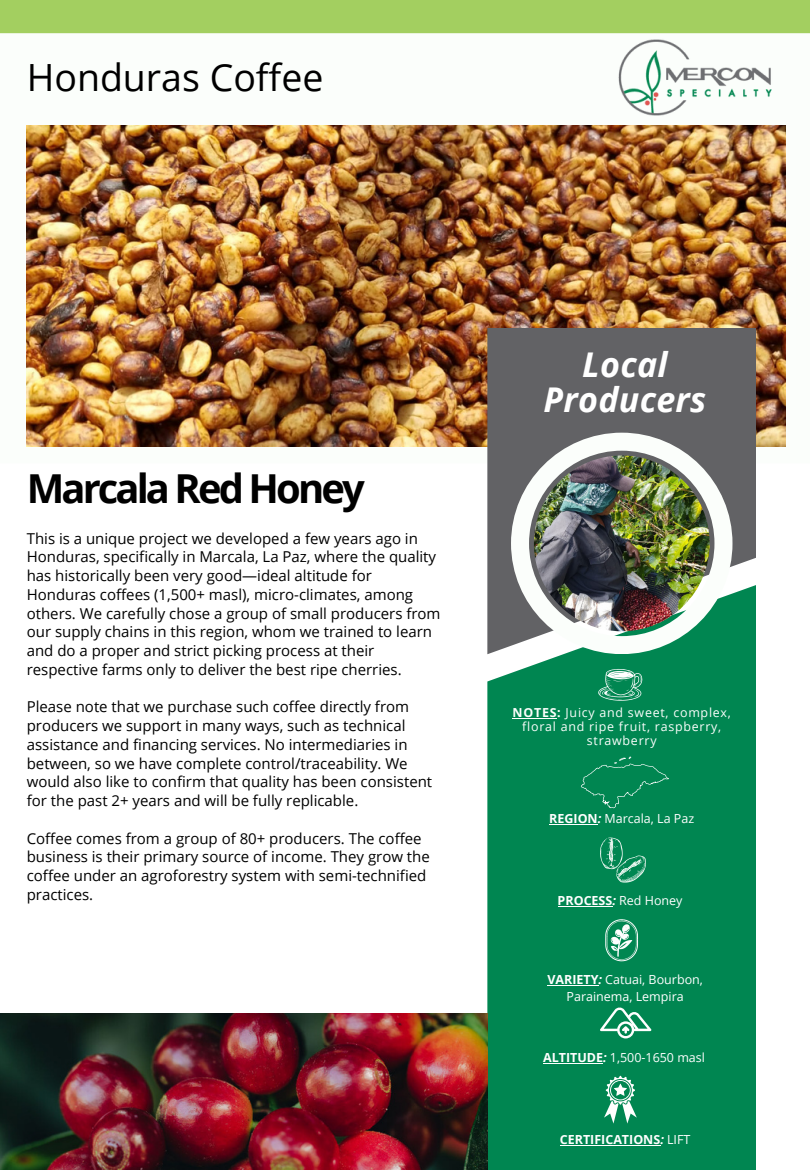
<style>
.page{position:relative;width:810px;height:1170px;background:#fff}
.page>*{position:absolute;margin:0;border:0;box-sizing:border-box;transform-origin:0 0}
.t1{font:700 39.88px "Open Sans";letter-spacing:-.075em;color:#000}
.t2{font:37.5px "Open Sans";color:#000}
.t3{font:italic 700 34.12px/34.8px "Open Sans";letter-spacing:.005em;color:#fff;text-align:center}
.t4{font:15px/18.8px "Open Sans";color:#000}
.t5{font:12.5px/16.9px "Open Sans";color:#fff;text-align:center}
.t6{font:12.5px/14px "Open Sans";letter-spacing:.06em;color:#fbfefb;text-align:center}
.t7{font:700 12.5px "Open Sans";color:#fff}
.s1{font-weight:700}
.s2{font-weight:700;font-style:italic}
.s3{font-style:italic}
.s4{font-weight:400}
</style>
<div class="page">
<svg style="left:0;top:33px;width:810px;height:414px"></svg>
<div style="left:0;top:0;width:810px;height:33px;background:#a3cf60"></div>
<img style="left:27px;top:126px;width:758px;height:321px">
<div style="left:487px;top:654px;width:269px;height:516px;background:#008651"></div>
<div style="left:487px;top:328px;width:269px;height:326px;background:#626265"></div>
<img style="left:511px;top:433px;width:222px;height:221px">
<img style="left:609px;top:34px;width:172px;height:87px">
<svg style="left:600px;top:838px;width:46px;height:45px;background:#27986b"></svg>
<svg style="left:598px;top:669px;width:48px;height:63px;background:#209566"></svg>
<svg style="left:605px;top:919px;width:33px;height:42px"></svg>
<svg style="left:604px;top:1076px;width:33px;height:48px"></svg>
<svg style="left:600px;top:1007px;width:51px;height:31px"></svg>
<svg style="left:581px;top:757px;width:88px;height:51px;background:#0a8a58"></svg>
<img style="left:0;top:1013px;width:487px;height:157px">
<hr style="left:549px;top:824px;width:49px;height:1px;background:#fff">
<hr style="left:558px;top:906px;width:54px;height:1px;background:#fff">
<hr style="left:513px;top:718px;width:44px;height:1px;background:#fbfefb">
<hr style="left:547px;top:985px;width:51px;height:1px;background:#fff">
<hr style="left:560px;top:1145px;width:100px;height:1px;background:#fff">
<hr style="left:543px;top:1063px;width:60px;height:1px;background:#fff">
<p class="t2" style="left:27px;top:51px;width:298px">Honduras Coffee</p>
<p class="t1" style="left:27px;top:460px;width:339px">Marcala Red Honey</p>
<p class="t4" style="left:27px;top:528px;width:415px">This is a unique project we developed a few years ago in Honduras, specifically in Marcala, La Paz, where the quality has historically been very good—ideal altitude for Honduras coffees (1,500+ masl), micro-climates, among others. We carefully chose a group of small producers from our supply chains in this region, whom we trained to learn and do a proper and strict picking process at their respective farms only to deliver the best ripe cherries.</p>
<p class="t4" style="left:27px;top:697px;width:407px">Please note that we purchase such coffee directly from producers we support in many ways, such as technical assistance and financing services. No intermediaries in between, so we have complete control/traceability. We would also like to confirm that quality has been consistent for the past 2+ years and will be fully replicable.</p>
<p class="t4" style="left:27px;top:828px;width:405px">Coffee comes from a group of 80+ producers. The coffee business is their primary source of income. They grow the coffee under an agroforestry system with semi-technified practices.</p>
<p class="t3" style="left:544px;top:347px;width:164px">Local<br>Producers</p>
<p class="t6" style="left:513px;top:705px;width:220px"><span class="s1">NOTES:</span> Juicy and sweet, complex, floral and ripe fruit, raspberry, strawberry</p>
<p class="t5" style="left:549px;top:810px;width:146px"><span class="s1">REGION</span><span class="s2">:</span> Marcala, La Paz</p>
<p class="t5" style="left:558px;top:892px;width:126px"><span class="s1">PROCESS</span><span class="s2">:</span> Red Honey</p>
<p class="t5" style="left:547px;top:971px;width:157px"><span class="s1">VARIETY</span><span class="s2">:</span> Catuai, Bourbon,<br>Parainema, Lempira</p>
<p class="t5" style="left:543px;top:1049px;width:163px"><span class="s1">ALTITUDE</span><span class="s2">:</span> 1,500-1650 masl</p>
<p class="t7" style="left:560px;top:1130px;width:132px">CERTIFICATIONS<span class="s3">:</span> <span class="s4">LIFT</span></p>
</div>
